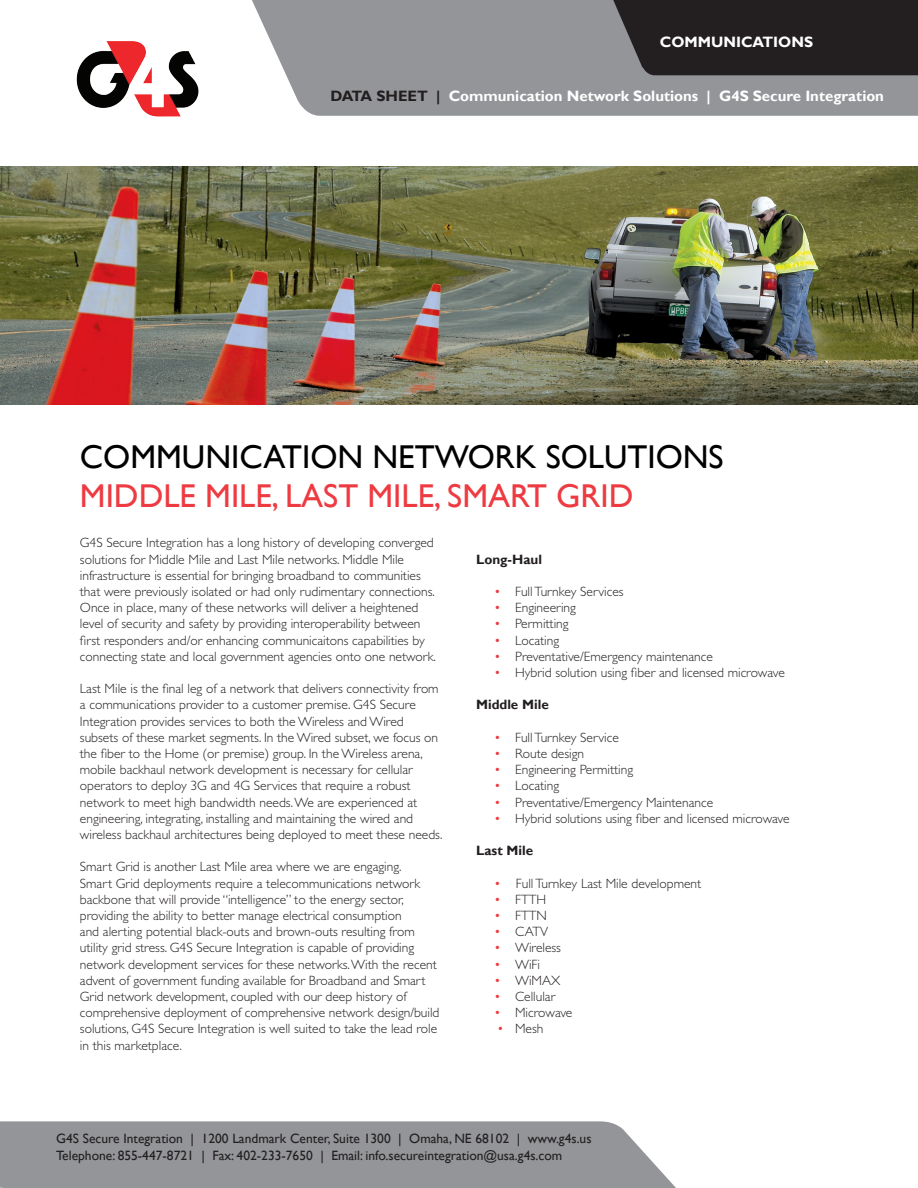
<style>
.page{position:relative;width:918px;height:1188px;background:#fff}
.page>*{position:absolute;margin:0;border:0;box-sizing:border-box;transform-origin:0 0}
.G4S_02_Sub_Headline{font:33px "Gill Sans";color:#000}
.G4S_02_Sub_Headline-2{font:33px "Gill Sans";color:#ee3a41}
.t1{font:700 15px "Gill Sans";color:#fff}
.t2{font:300 13.5px/16.2px "Gill Sans Std";color:#231f20}
.t3{font:13.5px "Gill Sans";color:#231f20}
.t4{font:700 13.5px "Gill Sans";color:#231f20}
.s1{color:#231f20}
.s2{color:#ee3a41}
</style>
<div class="page">
<div style="left:0;top:1121px;width:676px;height:67px;background:#939598"></div>
<img style="left:0;top:166px;width:918px;height:239px">
<svg style="left:252px;top:0;width:666px;height:116px;background:#999b9d"></svg>
<div style="left:611px;top:0;width:307px;height:75px;background:#231f20"></div>
<img style="left:76px;top:41px;width:123px;height:76px">
<p class="t1" style="left:660px;top:33px;width:155px">COMMUNICATIONS</p>
<p class="t1" style="left:330px;top:87px;width:555px"><span class="s1">DATA SHEET |</span> Communication Network Solutions | G4S Secure Integration</p>
<p class="G4S_02_Sub_Headline" style="left:80px;top:438px;width:645px">COMMUNICATION NETWORK SOLUTIONS</p>
<p class="G4S_02_Sub_Headline-2" style="left:80px;top:477px;width:555px">MIDDLE MILE, LAST MILE, SMART GRID</p>
<p class="t2" style="left:80px;top:535px;width:358px">G4S Secure Integration has a long history of developing converged solutions for Middle Mile and Last Mile networks. Middle Mile infrastructure is essential for bringing broadband to communities that were previously isolated or had only rudimentary connections.<br>Once in place, many of these networks will deliver a heightened level of security and safety by providing interoperability between first responders and/or enhancing communicaitons capabilities by connecting state and local government agencies onto one network.</p>
<p class="t2" style="left:80px;top:681px;width:364px">Last Mile is the final leg of a network that delivers connectivity from a communications provider to a customer premise. G4S Secure Integration provides services to both the Wireless and Wired subsets of these market segments. In the Wired subset, we focus on the fiber to the Home (or premise) group. In the Wireless arena, mobile backhaul network development is necessary for cellular operators to deploy 3G and 4G Services that require a robust network to meet high bandwidth needs. We are experienced at engineering, integrating, installing and maintaining the wired and wireless backhaul architectures being deployed to meet these needs.</p>
<p class="t2" style="left:80px;top:859px;width:361px">Smart Grid is another Last Mile area where we are engaging.<br>Smart Grid deployments require a telecommunications network backbone that will provide “intelligence” to the energy sector, providing the ability to better manage electrical consumption<br>and alerting potential black-outs and brown-outs resulting from utility grid stress. G4S Secure Integration is capable of providing network development services for these networks. With the recent advent of government funding available for Broadband and Smart Grid network development, coupled with our deep history of comprehensive deployment of comprehensive network design/build solutions, G4S Secure Integration is well suited to take the lead role in this marketplace.</p>
<p class="t4" style="left:476px;top:551px;width:67px">Long-Haul</p>
<p class="t2" style="left:494px;top:583px;width:131px"><span class="s2">•</span> Full Turnkey Services</p>
<p class="t2" style="left:494px;top:600px;width:83px"><span class="s2">•</span> Engineering</p>
<p class="t2" style="left:494px;top:616px;width:76px"><span class="s2">•</span> Permitting</p>
<p class="t2" style="left:494px;top:632px;width:67px"><span class="s2">•</span> Locating</p>
<p class="t2" style="left:494px;top:648px;width:220px"><span class="s2">•</span> Preventative/Emergency maintenance</p>
<p class="t2" style="left:494px;top:664px;width:292px"><span class="s2">•</span> Hybrid solution using fiber and licensed microwave</p>
<p class="t4" style="left:476px;top:697px;width:74px">Middle Mile</p>
<p class="t2" style="left:494px;top:729px;width:126px"><span class="s2">•</span> Full Turnkey Service</p>
<p class="t2" style="left:494px;top:745px;width:92px"><span class="s2">•</span> Route design</p>
<p class="t2" style="left:494px;top:762px;width:141px"><span class="s2">•</span> Engineering Permitting</p>
<p class="t2" style="left:494px;top:778px;width:67px"><span class="s2">•</span> Locating</p>
<p class="t2" style="left:494px;top:794px;width:221px"><span class="s2">•</span> Preventative/Emergency Maintenance</p>
<p class="t2" style="left:494px;top:810px;width:297px"><span class="s2">•</span> Hybrid solutions using fiber and licensed microwave</p>
<p class="t4" style="left:476px;top:842px;width:59px">Last Mile</p>
<p class="t2" style="left:494px;top:875px;width:209px"><span class="s2">•</span> Full Turnkey Last Mile development</p>
<p class="t2" style="left:494px;top:891px;width:54px"><span class="s2">•</span> FTTH</p>
<p class="t2" style="left:494px;top:907px;width:54px"><span class="s2">•</span> FTTN</p>
<p class="t2" style="left:494px;top:924px;width:56px"><span class="s2">•</span> CATV</p>
<p class="t2" style="left:494px;top:940px;width:68px"><span class="s2">•</span> Wireless</p>
<p class="t2" style="left:494px;top:956px;width:47px"><span class="s2">•</span> WiFi</p>
<p class="t2" style="left:494px;top:972px;width:68px"><span class="s2">•</span> WiMAX</p>
<p class="t2" style="left:494px;top:988px;width:63px"><span class="s2">•</span> Cellular</p>
<p class="t2" style="left:494px;top:1005px;width:80px"><span class="s2">•</span> Microwave</p>
<p class="t2" style="left:497px;top:1021px;width:48px"><span class="s2">•</span> Mesh</p>
<p class="t3" style="left:56px;top:1131px;width:537px">G4S Secure Integration | 1200 Landmark Center, Suite 1300 | Omaha, NE 68102 | www.g4s.us</p>
<p class="t3" style="left:56px;top:1147px;width:508px">Telephone: 855-447-8721 | Fax: 402-233-7650 | Email: info.secureintegration@usa.g4s.com</p>
</div>
